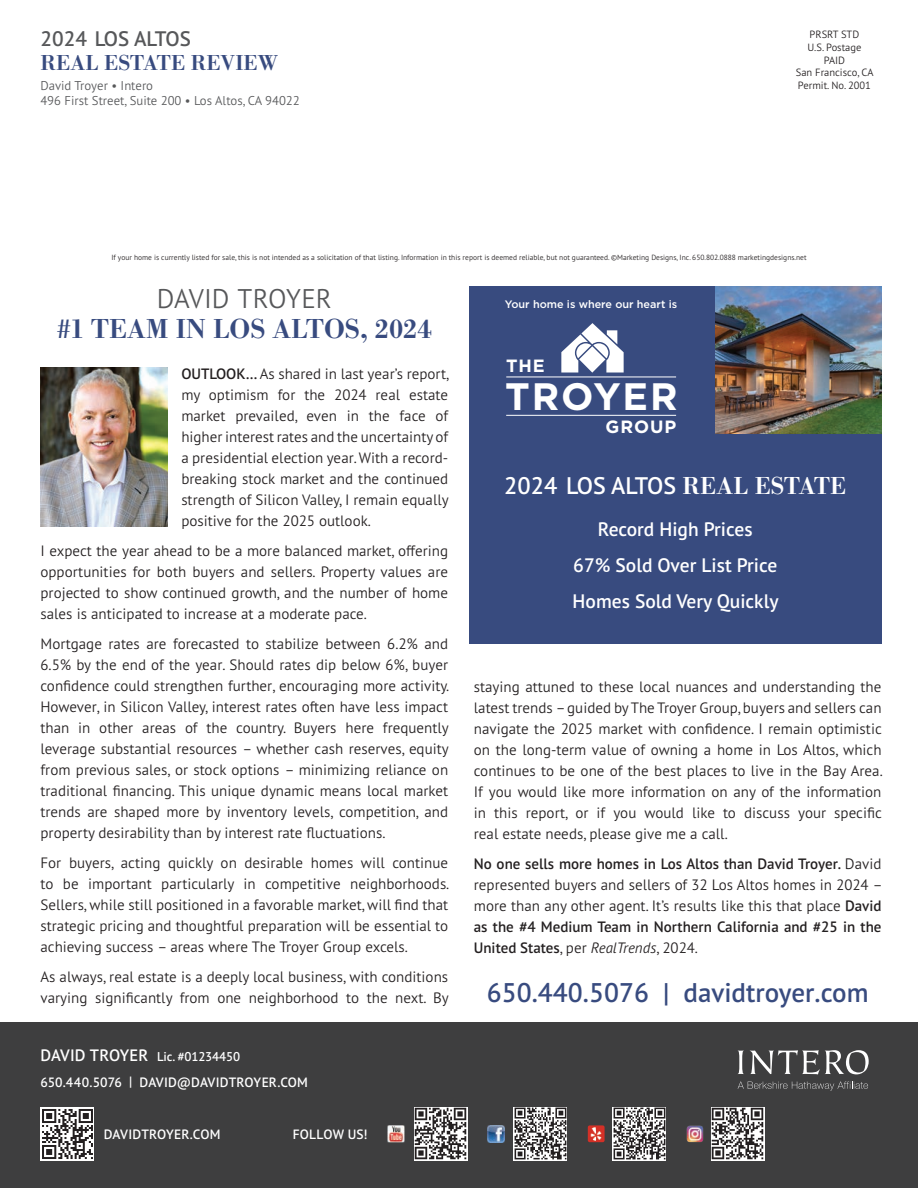
<style>
.page{position:relative;width:918px;height:1188px;background:#fff}
.page>*{position:absolute;margin:0;border:0;box-sizing:border-box;transform-origin:0 0}
.t1{font:700 38.1px "Gotham";letter-spacing:.05em;color:#fff}
.t2{font:500 28.5px "Bodoni URW";color:#384b7f}
.letter{font:600 27px "PT Sans Pro";color:#384b7f}
.t3{font:300 27px "PT Sans Pro";letter-spacing:-.015em;color:#57585a}
.t4{font:600 24px "PT Sans Pro";color:#fff}
.t5{font:500 22.5px "Bodoni URW";letter-spacing:.01em;color:#384b7f}
.t6{font:600 21px "PT Sans Pro";color:#57585a}
.t7{font:600 19.5px "PT Sans Pro";color:#fff}
.t8{font:700 17.7px "Gotham";letter-spacing:.05em;color:#fff}
.letter-2{font:300 15px/21px "PT Sans Pro";color:#231f20;text-align:justify}
.t9{font:600 13.5px "PT Sans Pro";letter-spacing:.005em;color:#fff}
.t10{font:300 12.75px "PT Sans Pro";color:#57585a}
.t11{font:600 12.75px "PT Sans Pro";letter-spacing:-.01em;color:#fff}
.t12{font:500 10.8px "Gotham";color:#fff}
.t13{font:300 10.5px "PT Sans Pro";color:#231f20}
.t14{font:300 7.5px "PT Sans Pro";color:#231f20}
.s1{font-weight:400}
.s2{font-weight:600}
.s3{font-size:16.5px}
.s4{font-family:"Bodoni URW";font-weight:500;font-size:25.5px}
.s5{font-style:italic}
</style>
<div class="page">
<div style="left:469px;top:286px;width:413px;height:173px;background:#384b7f"></div>
<svg style="left:561px;top:323px;width:63px;height:50px"></svg>
<hr style="left:506px;top:377px;width:170px;height:1px;background:#fff">
<hr style="left:506px;top:415px;width:170px;height:1px;background:#fff">
<img style="left:716px;top:286px;width:166px;height:147px">
<div style="left:469px;top:448px;width:413px;height:195px;background:#384b7f"></div>
<img style="left:41px;top:367px;width:127px;height:159px">
<div style="left:0;top:1023px;width:918px;height:165px;background:#3e3e3f"></div>
<svg style="left:738px;top:1081px;width:130px;height:10px"></svg>
<svg style="left:738px;top:1051px;width:6px;height:23px"></svg>
<svg style="left:750px;top:1050px;width:119px;height:24px"></svg>
<img style="left:40px;top:1107px;width:54px;height:54px">
<img style="left:588px;top:1125px;width:17px;height:17px">
<img style="left:612px;top:1107px;width:54px;height:54px">
<img style="left:488px;top:1125px;width:17px;height:17px">
<img style="left:513px;top:1107px;width:54px;height:54px">
<img style="left:388px;top:1125px;width:17px;height:17px">
<img style="left:414px;top:1107px;width:54px;height:54px">
<img style="left:687px;top:1125px;width:16px;height:17px">
<img style="left:711px;top:1107px;width:54px;height:54px">
<p class="t6" style="left:40px;top:25px;width:152px">2024 LOS ALTOS</p>
<p class="t5" style="left:40px;top:50px;width:239px">REAL ESTATE REVIEW</p>
<p class="t13" style="left:810px;top:28px;width:51px">PRSRT STD</p>
<p class="t13" style="left:807px;top:40px;width:56px">U.S. Postage</p>
<p class="t13" style="left:824px;top:53px;width:23px">PAID</p>
<p class="t13" style="left:796px;top:66px;width:79px">San Francisco, CA</p>
<p class="t10" style="left:40px;top:77px;width:114px">David Troyer • Intero</p>
<p class="t13" style="left:798px;top:78px;width:74px">Permit. No. 2001</p>
<p class="t10" style="left:40px;top:93px;width:261px">496 First Street, Suite 200 • Los Altos, CA 94022</p>
<p class="t14" style="left:111px;top:253px;width:697px">If your home is currently listed for sale, this is not intended as a solicitation of that listing. Information in this report is deemed reliable, but not guaranteed. ©Marketing Designs, Inc. 650.802.0888 marketingdesigns.net</p>
<p class="t12" style="left:505px;top:298px;width:174px">Your home is where our heart is</p>
<p class="t3" style="left:157px;top:281px;width:176px">DAVID TROYER</p>
<p class="t2" style="left:57px;top:312px;width:376px"><span class="s1">#</span>1 TEAM IN LOS ALTOS, 2024</p>
<p class="letter-2" style="left:181px;top:363px;width:270px"><span class="s2">OUTLOOK…</span> As shared in last year’s report, my optimism for the 2024 real estate market prevailed, even in the face of higher interest rates and the uncertainty of a presidential election year. With a record&shy;breaking stock market and the continued strength of Silicon Valley, I remain equally positive for the 2025 outlook.</p>
<p class="letter-2" style="left:40px;top:540px;width:409px">I expect the year ahead to be a more balanced market, offering opportunities for both buyers and sellers. Property values are projected to show continued growth, and the number of home sales is anticipated to increase at a moderate pace.</p>
<p class="letter-2" style="left:40px;top:633px;width:410px">Mortgage rates are forecasted to stabilize between 6.2% and 6.5% by the end of the year. Should rates dip below 6%, buyer confidence could strengthen further, encouraging more activity.<br>However, in Silicon Valley, interest rates often have less impact than in other areas of the country. Buyers here frequently leverage substantial resources – whether cash reserves, equity from previous sales, or stock options – minimizing reliance on traditional financing. This unique dynamic means local market trends are shaped more by inventory levels, competition, and property desirability than by interest rate fluctuations.</p>
<p class="letter-2" style="left:40px;top:852px;width:410px">For buyers, acting quickly on desirable homes will continue to be important particularly in competitive neighborhoods.<br>Sellers, while still positioned in a favorable market, will find that strategic pricing and thoughtful preparation will be essential to achieving success – areas where The Troyer Group excels.</p>
<p class="letter-2" style="left:40px;top:965px;width:410px">As always, real estate is a deeply local business, with conditions varying significantly from one neighborhood to the next. By</p>
<p class="t11" style="left:40px;top:1049px;width:201px"><span class="s3">DAVID TROYER</span> Lic. #01234450</p>
<p class="t9" style="left:40px;top:1073px;width:269px">650.440.5076 | DAVID@DAVIDTROYER.COM</p>
<p class="t9" style="left:104px;top:1125px;width:118px">DAVIDTROYER.COM</p>
<p class="t9" style="left:293px;top:1125px;width:76px">FOLLOW US!</p>
<p class="t8" style="left:506px;top:356px;width:40px">THE</p>
<p class="t1" style="left:505px;top:374px;width:174px">TROYER</p>
<p class="t8" style="left:606px;top:417px;width:72px">GROUP</p>
<p class="t4" style="left:504px;top:470px;width:343px">2024 LOS ALTOS <span class="s4">REAL ESTATE</span></p>
<p class="t7" style="left:598px;top:517px;width:156px">Record High Prices</p>
<p class="t7" style="left:573px;top:553px;width:206px">67% Sold Over List Price</p>
<p class="t7" style="left:573px;top:589px;width:208px">Homes Sold Very Quickly</p>
<p class="letter-2" style="left:474px;top:676px;width:410px">staying attuned to these local nuances and understanding the latest trends – guided by The Troyer Group, buyers and sellers can navigate the 2025 market with confidence. I remain optimistic on the long-term value of owning a home in Los Altos, which continues to be one of the best places to live in the Bay Area.<br>If you would like more information on any of the information in this report, or if you would like to discuss your specific real estate needs, please give me a call.</p>
<p class="letter-2" style="left:474px;top:852px;width:410px"><span class="s2">No one sells more homes in Los Altos than David Troyer.</span> David represented buyers and sellers of 32 Los Altos homes in 2024 – more than any other agent. It’s results like this that place <span class="s2">David as the #4 Medium Team in Northern California and #25 in the United States</span>, per <span class="s5">RealTrends</span>, 2024.</p>
<p class="letter" style="left:487px;top:975px;width:383px">650.440.5076 | davidtroyer.com</p>
</div>
